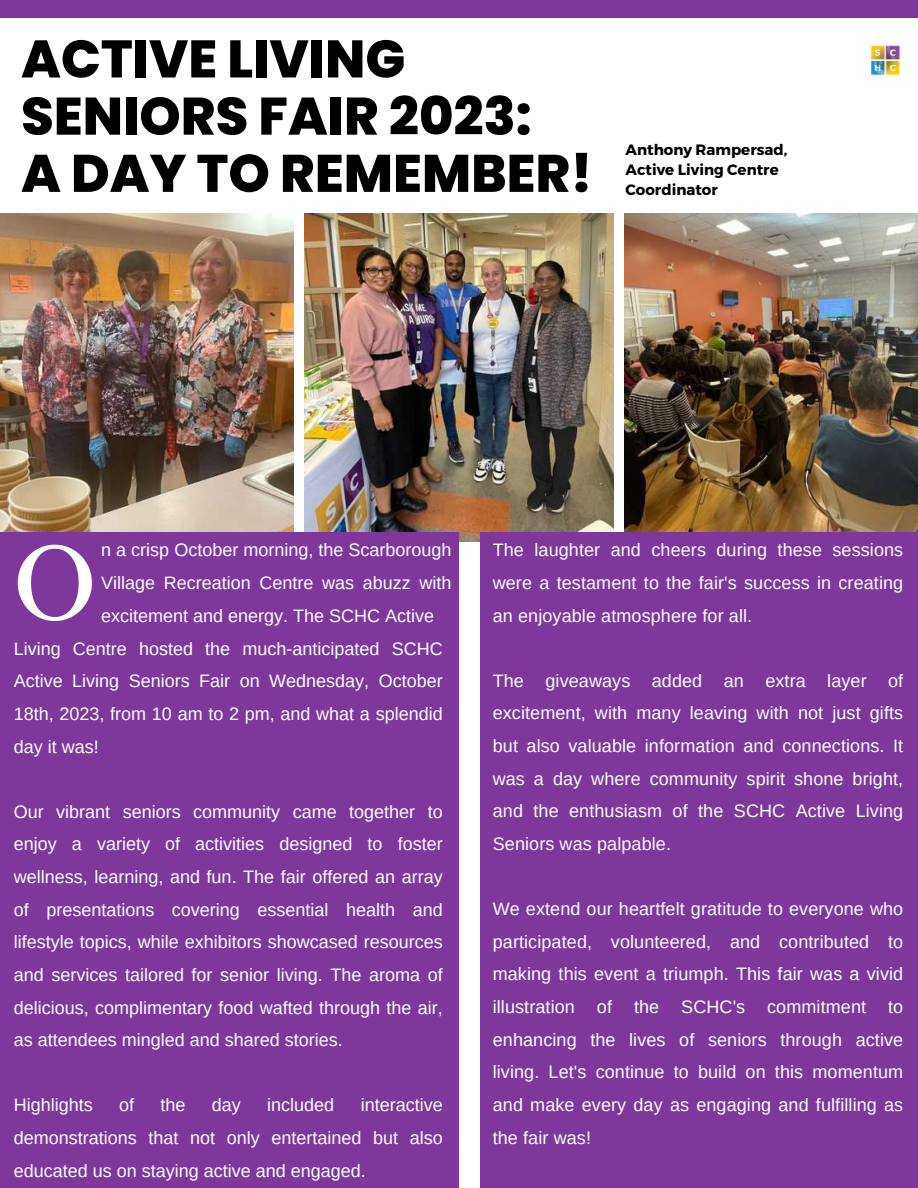
<style>
.page{position:relative;width:918px;height:1188px;background:#fff}
.page>*{position:absolute;margin:0;border:0;box-sizing:border-box;transform-origin:0 0}
.t1{font:106.5px "Times NRMT Pro";color:#fff}
.t2{font:800 52.8px/57.2px "Poppins";color:#000}
.t3{font:18px/32.7px "Arimo";color:#fff;text-align:justify}
.t4{font:700 15px/20.2px "Montserrat";color:#000}
</style>
<div class="page">
<img style="left:0;top:214px;width:294px;height:319px">
<img style="left:305px;top:214px;width:308px;height:327px">
<img style="left:624px;top:214px;width:294px;height:319px">
<div style="left:0;top:533px;width:459px;height:655px;background:#80379b"></div>
<div style="left:480px;top:533px;width:438px;height:655px;background:#80379b"></div>
<div style="left:0;top:0;width:918px;height:17px;background:#80379b"></div>
<img style="left:869px;top:45px;width:32px;height:31px">
<h2 class="t2" style="left:21px;top:30px;width:573px">ACTIVE LIVING<br>SENIORS FAIR 2023:<br>A DAY TO REMEMBER!</h2>
<p class="t4" style="left:626px;top:138px;width:163px">Anthony Rampersad,<br>Active Living Centre<br>Coordinator</p>
<h1 class="t1" style="left:14px;top:543px;width:84px">O</h1>
<p class="t3" style="left:101px;top:534px;width:352px">n a crisp October morning, the Scarborough Village Recreation Centre was abuzz with excitement and energy. The SCHC Active</p>
<p class="t3" style="left:493px;top:534px;width:412px">The laughter and cheers during these sessions were a testament to the fair's success in creating an enjoyable atmosphere for all.</p>
<p class="t3" style="left:14px;top:632px;width:430px">Living Centre hosted the much-anticipated SCHC Active Living Seniors Fair on Wednesday, October 18th, 2023, from 10 am to 2 pm, and what a splendid day it was!</p>
<p class="t3" style="left:14px;top:795px;width:430px">Our vibrant seniors community came together to enjoy a variety of activities designed to foster wellness, learning, and fun. The fair offered an array of presentations covering essential health and lifestyle topics, while exhibitors showcased resources and services tailored for senior living. The aroma of delicious, complimentary food wafted through the air, as attendees mingled and shared stories.</p>
<p class="t3" style="left:14px;top:1089px;width:430px;text-indent:347px">interactive demonstrations that not only entertained but also educated us on staying active and engaged.</p>
<p class="t3" style="left:14px;top:1089px;width:81px">Highlights</p>
<p class="t3" style="left:119px;top:1089px;width:16px">of</p>
<p class="t3" style="left:161px;top:1089px;width:27px">the</p>
<p class="t3" style="left:212px;top:1089px;width:31px">day</p>
<p class="t3" style="left:267px;top:1089px;width:69px">included</p>
<p class="t3" style="left:493px;top:664px;width:412px">The giveaways added an extra layer of excitement, with many leaving with not just gifts but also valuable information and connections. It was a day where community spirit shone bright, and the enthusiasm of the SCHC Active Living Seniors was palpable.</p>
<p class="t3" style="left:493px;top:893px;width:412px">We extend our heartfelt gratitude to everyone who participated, volunteered, and contributed to making this event a triumph. This fair was a vivid illustration of the SCHC's commitment to enhancing the lives of seniors through active living. Let's continue to build on this momentum and make every day as engaging and fulfilling as the fair was!</p>
</div>
